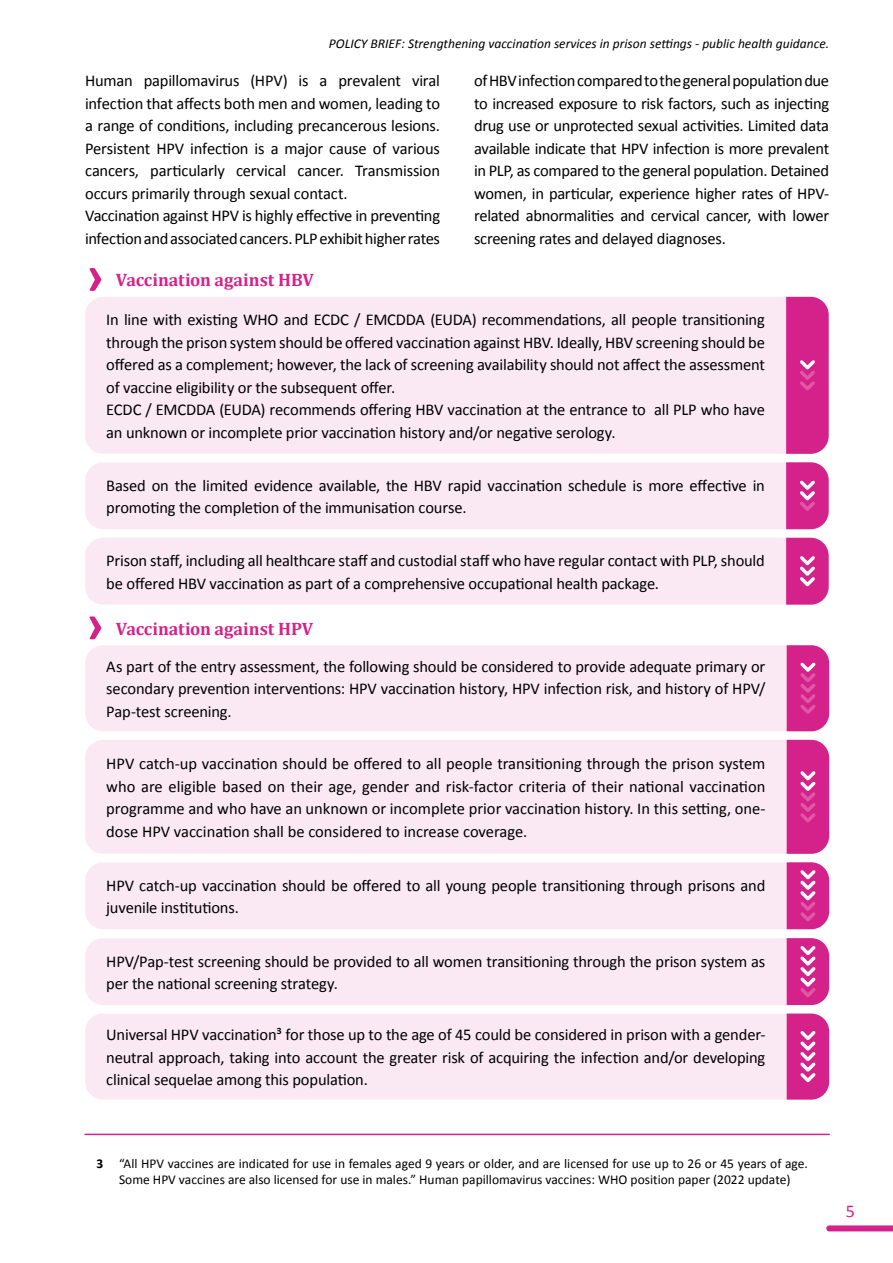
<style>
.page{position:relative;width:893px;height:1263px;background:#fff}
.page>*{position:absolute;margin:0;border:0;box-sizing:border-box;transform-origin:0 0}
.t1{font:700 54px "Calibri";color:#d4228a}
.t2{font:700 18px "Cambria";letter-spacing:-.005em;color:#d4228a}
.t3{font:18px "Calibri";color:#d4228a}
.t4{font:16.5px/22.5px "Calibri";letter-spacing:-.01em;color:#000}
.t5{font:13.5px/16.2px "Calibri";color:#000;text-align:center}
.t6{font:italic 13.5px "Calibri";color:#000}
.s1{font-weight:700}
</style>
<div class="page">
<div style="left:829px;top:1225px;width:64px;height:6px;background:#d4228a"></div>
<hr style="left:85px;top:1134px;width:744px;height:1px;background:#d4228a">
<div style="left:85px;top:297px;width:744px;height:157px;background:#fae9f3;border-radius:18px"></div>
<svg style="left:786px;top:297px;width:43px;height:157px;background:#d52c8f"></svg>
<div style="left:85px;top:462px;width:744px;height:67px;background:#fae9f3;border-radius:18px"></div>
<svg style="left:786px;top:462px;width:43px;height:67px;background:#d83a97"></svg>
<div style="left:85px;top:538px;width:744px;height:67px;background:#fae9f3;border-radius:18px"></div>
<svg style="left:786px;top:538px;width:43px;height:67px;background:#d93e98"></svg>
<div style="left:85px;top:645px;width:744px;height:86px;background:#fae9f3;border-radius:18px"></div>
<svg style="left:787px;top:645px;width:42px;height:86px;background:#d73292"></svg>
<div style="left:85px;top:1013px;width:744px;height:86px;background:#fae9f3;border-radius:18px"></div>
<svg style="left:787px;top:1013px;width:42px;height:86px;background:#d93e99"></svg>
<div style="left:85px;top:862px;width:744px;height:67px;background:#fae9f3;border-radius:18px"></div>
<svg style="left:787px;top:862px;width:42px;height:67px;background:#d93e99"></svg>
<div style="left:85px;top:938px;width:744px;height:67px;background:#fae9f3;border-radius:18px"></div>
<svg style="left:787px;top:938px;width:42px;height:67px;background:#da429a"></svg>
<div style="left:85px;top:740px;width:744px;height:114px;background:#fae9f3;border-radius:18px"></div>
<svg style="left:787px;top:740px;width:42px;height:114px;background:#d63091"></svg>
<p class="t6" style="left:329px;top:35px;width:502px">POLICY BRIEF: Strengthening vaccination services in prison settings - public health guidance.</p>
<p class="t4" style="left:85px;top:69px;width:357px">Human papillomavirus (HPV) is a prevalent viral infection that affects both men and women, leading to a range of conditions, including precancerous lesions.<br>Persistent HPV infection is a major cause of various cancers, particularly cervical cancer. Transmission occurs primarily through sexual contact.<br>Vaccination against HPV is highly effective in preventing infection and associated cancers. PLP exhibit higher rates</p>
<p class="t4" style="left:474px;top:69px;width:357px;text-align:justify">of HBV infection compared to the general population due to increased exposure to risk factors, such as injecting drug use or unprotected sexual activities. Limited data available indicate that HPV infection is more prevalent in PLP, as compared to the general population. Detained women, in particular, experience higher rates of HPV&shy;related abnormalities and cervical cancer, with lower screening rates and delayed diagnoses.</p>
<h1 class="t1" style="left:85px;top:245px;width:20px">›</h1>
<p class="t2" style="left:116px;top:269px;width:200px">Vaccination against HBV</p>
<p class="t4" style="left:106px;top:308px;width:660px">In line with existing WHO and ECDC / EMCDDA (EUDA) recommendations, all people transitioning through the prison system should be offered vaccination against HBV. Ideally, HBV screening should be offered as a complement; however, the lack of screening availability should not affect the assessment of vaccine eligibility or the subsequent offer.<br>ECDC / EMCDDA (EUDA) recommends offering HBV vaccination at the entrance to all PLP who have an unknown or incomplete prior vaccination history and/or negative serology.</p>
<p class="t4" style="left:106px;top:473px;width:660px">Based on the limited evidence available, the HBV rapid vaccination schedule is more effective in promoting the completion of the immunisation course.</p>
<p class="t4" style="left:106px;top:549px;width:660px">Prison staff, including all healthcare staff and custodial staff who have regular contact with PLP, should be offered HBV vaccination as part of a comprehensive occupational health package.</p>
<h1 class="t1" style="left:85px;top:594px;width:20px">›</h1>
<p class="t2" style="left:116px;top:617px;width:199px">Vaccination against HPV</p>
<p class="t4" style="left:106px;top:654px;width:661px;text-align:justify">As part of the entry assessment, the following should be considered to provide adequate primary or secondary prevention interventions: HPV vaccination history, HPV infection risk, and history of HPV/ Pap-test screening.</p>
<p class="t4" style="left:106px;top:752px;width:661px;text-align:justify">HPV catch-up vaccination should be offered to all people transitioning through the prison system who are eligible based on their age, gender and risk-factor criteria of their national vaccination programme and who have an unknown or incomplete prior vaccination history. In this setting, one&shy;dose HPV vaccination shall be considered to increase coverage.</p>
<p class="t4" style="left:106px;top:873px;width:660px">HPV catch-up vaccination should be offered to all young people transitioning through prisons and juvenile institutions.</p>
<p class="t4" style="left:106px;top:949px;width:660px">HPV/Pap-test screening should be provided to all women transitioning through the prison system as per the national screening strategy.</p>
<p class="t4" style="left:106px;top:1023px;width:661px;text-align:justify">Universal HPV vaccination³ for those up to the age of 45 could be considered in prison with a gender&shy;neutral approach, taking into account the greater risk of acquiring the infection and/or developing clinical sequelae among this population.</p>
<p class="t5" style="left:97px;top:1155px;width:713px"><span class="s1">3</span> “All HPV vaccines are indicated for use in females aged 9 years or older, and are licensed for use up to 26 or 45 years of age.<br>Some HPV vaccines are also licensed for use in males.” Human papillomavirus vaccines: WHO position paper (2022 update)</p>
<p class="t3" style="left:846px;top:1199px;width:11px">5</p>
</div>
